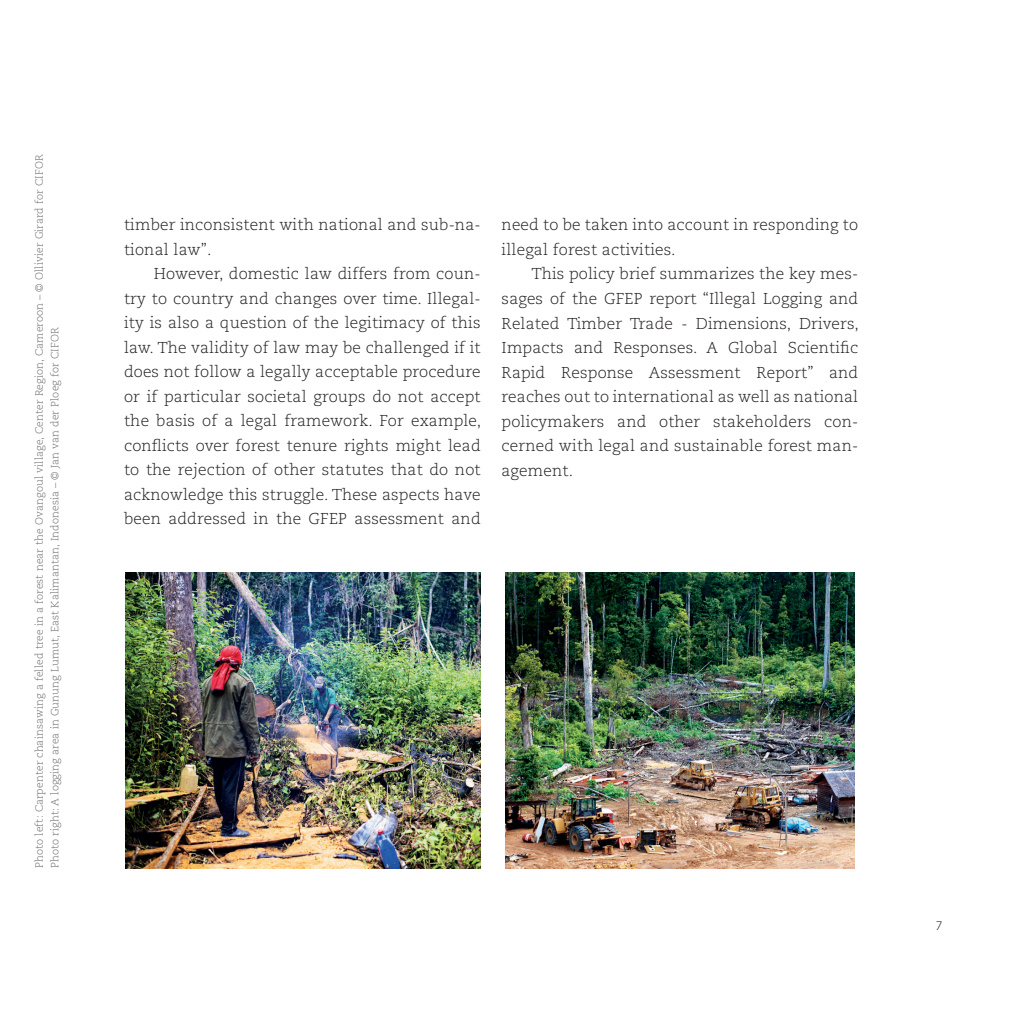
<style>
.page{position:relative;width:1017px;height:1017px;background:#fff}
.page>*{position:absolute;margin:0;border:0;box-sizing:border-box;transform-origin:0 0}
.t1{font:300 15.75px/24.5px "Caecilia LT Std";letter-spacing:.01em;color:#231f20}
.t2{font:300 12.25px "Caecilia LT Std";color:#231f20}
.t3{font:300 10.5px/15.8px "Caecilia LT Std";letter-spacing:.01em;color:#6c6d70}
</style>
<div class="page">
<img style="left:126px;top:573px;width:355px;height:295px">
<img style="left:505px;top:573px;width:350px;height:295px">
<p class="t3" style="left:32px;top:868px;width:715px;rotate:-90deg">Photo left: Carpenter chainsawing a felled tree in a forest near the Ovangoul village, Center Region, Cameroon – © Ollivier Girard for CIFOR<br>Photo right: A logging area in Gunung Lumut, East Kalimantan, Indonesia – © Jan van der Ploeg for CIFOR</p>
<p class="t1" style="left:124px;top:213px;width:358px">timber inconsistent with national and sub-na&shy;tional law”.</p>
<p class="t1" style="left:124px;top:262px;width:359px;text-align:justify;text-indent:30px">However, domestic law differs from coun&shy;try to country and changes over time. Illegal&shy;ity is also a question of the legitimacy of this law. The validity of law may be challenged if it does not follow a legally acceptable procedure or if particular societal groups do not accept the basis of a legal framework. For example, conflicts over forest tenure rights might lead to the rejection of other statutes that do not acknowledge this struggle. These aspects have been addressed in the GFEP assessment and</p>
<p class="t1" style="left:502px;top:213px;width:358px">need to be taken into account in responding to illegal forest activities.</p>
<p class="t1" style="left:502px;top:262px;width:359px;text-align:justify;text-indent:30px">This policy brief summarizes the key mes&shy;sages of the GFEP report “Illegal Logging and Related Timber Trade - Dimensions, Drivers, Impacts and Responses. A Global Scientific Rapid Response Assessment Report” and reaches out to international as well as national policymakers and other stakeholders con&shy;cerned with legal and sustainable forest man&shy;agement.</p>
<p class="t2" style="left:936px;top:918px;width:8px">7</p>
</div>
